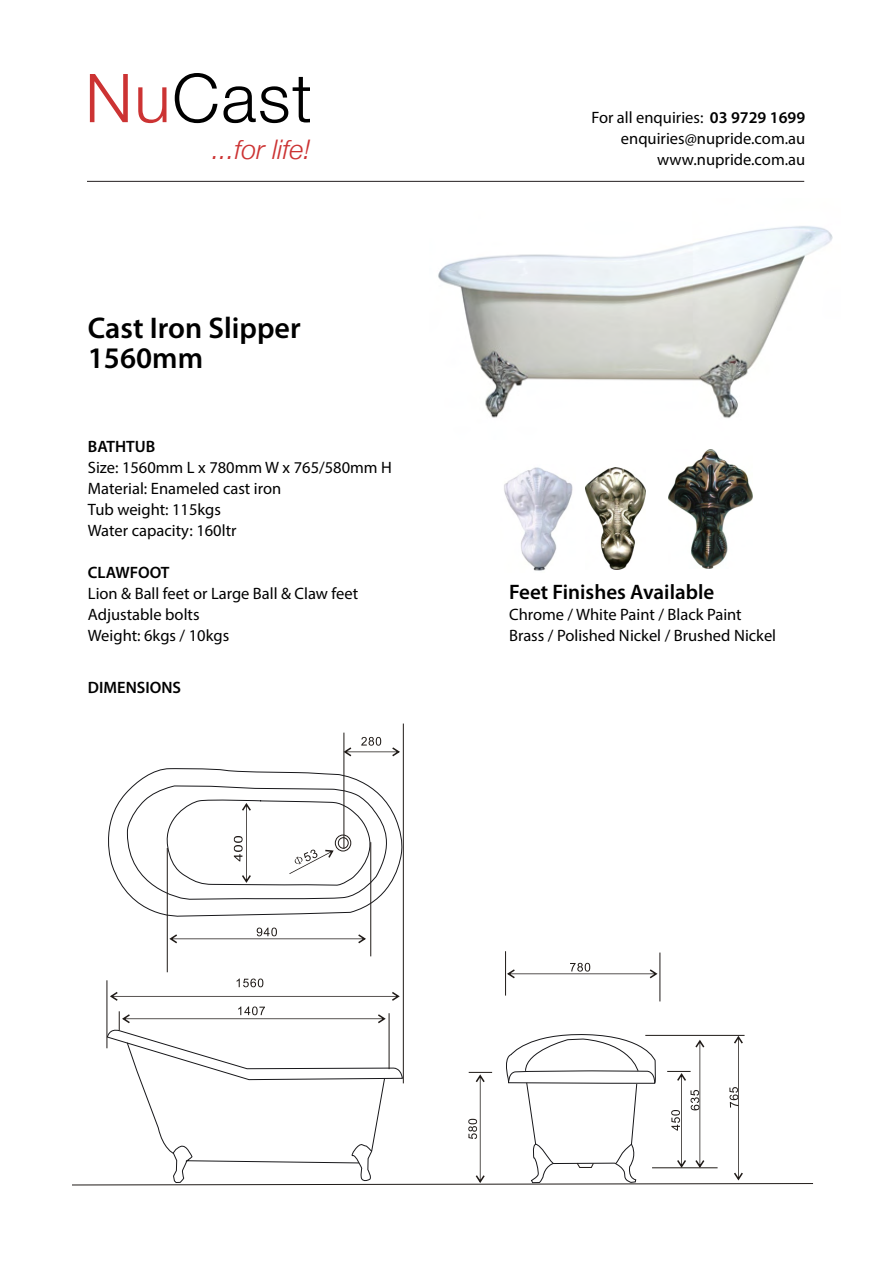
<style>
.page{position:relative;width:893px;height:1263px;background:#fff}
.page>*{position:absolute;margin:0;border:0;box-sizing:border-box;transform-origin:0 0}
.t1{font:300 67.5px "Helvetica Neue";letter-spacing:.025em;color:#000}
.t2{font:600 30px/30px "Myriad Pro";color:#000}
.t3{font:italic 300 27px "Helvetica Neue";color:#c33}
.t4{font:600 21px "Myriad Pro";color:#000}
.t5{font:16.5px/21px "Myriad Pro";color:#000}
.t6{font:600 16.5px "Myriad Pro";color:#000}
.s1{color:#c33}
.s2{font-weight:600}
</style>
<div class="page">
<hr style="left:87px;top:181px;width:717px;height:1px;background:#231f20">
<svg style="left:108px;top:768px;width:295px;height:151px"></svg>
<hr style="left:403px;top:723px;width:1px;height:360px;background:#1f1a17">
<hr style="left:659px;top:952px;width:1px;height:49px;background:#1f1a17">
<hr style="left:370px;top:842px;width:1px;height:114px;background:#1f1a17">
<hr style="left:505px;top:951px;width:1px;height:44px;background:#1f1a17">
<hr style="left:167px;top:848px;width:1px;height:124px;background:#1f1a17">
<hr style="left:344px;top:733px;width:1px;height:116px;background:#1f1a17">
<svg style="left:344px;top:737px;width:56px;height:19px"></svg>
<svg style="left:169px;top:927px;width:197px;height:16px"></svg>
<svg style="left:127px;top:785px;width:267px;height:115px"></svg>
<svg style="left:72px;top:963px;width:742px;height:223px"></svg>
<img style="left:504px;top:467px;width:69px;height:104px">
<img style="left:585px;top:468px;width:61px;height:101px">
<img style="left:669px;top:449px;width:84px;height:120px">
<img style="left:438px;top:226px;width:395px;height:192px">
<h1 class="t1" style="left:85px;top:44px;width:228px"><span class="s1">Nu</span>Cast</h1>
<h3 class="t3" style="left:212px;top:128px;width:101px">...for life!</h3>
<h2 class="t2" style="left:88px;top:312px;width:214px">Cast Iron Slipper<br>1560mm</h2>
<p class="t6" style="left:88px;top:436px;width:69px">BATHTUB</p>
<p class="t5" style="left:88px;top:457px;width:306px">Size: 1560mm L x 780mm W x 765/580mm H<br>Material: Enameled cast iron<br>Tub weight: 115kgs<br>Water capacity: 160ltr</p>
<p class="t6" style="left:88px;top:562px;width:83px">CLAWFOOT</p>
<p class="t5" style="left:88px;top:583px;width:272px">Lion &amp; Ball feet or Large Ball &amp; Claw feet<br>Adjustable bolts<br>Weight: 6kgs / 10kgs</p>
<p class="t6" style="left:88px;top:677px;width:95px">DIMENSIONS</p>
<p class="t5" style="left:591px;top:106px;width:215px;text-align:right">For all enquiries: <span class="s2">03 9729 1699 </span>enquiries@nupride.com.au www.nupride.com.au</p>
<p class="t4" style="left:509px;top:578px;width:207px">Feet Finishes Available</p>
<p class="t5" style="left:509px;top:603px;width:269px">Chrome / White Paint / Black Paint<br>Brass / Polished Nickel / Brushed Nickel</p>
</div>
